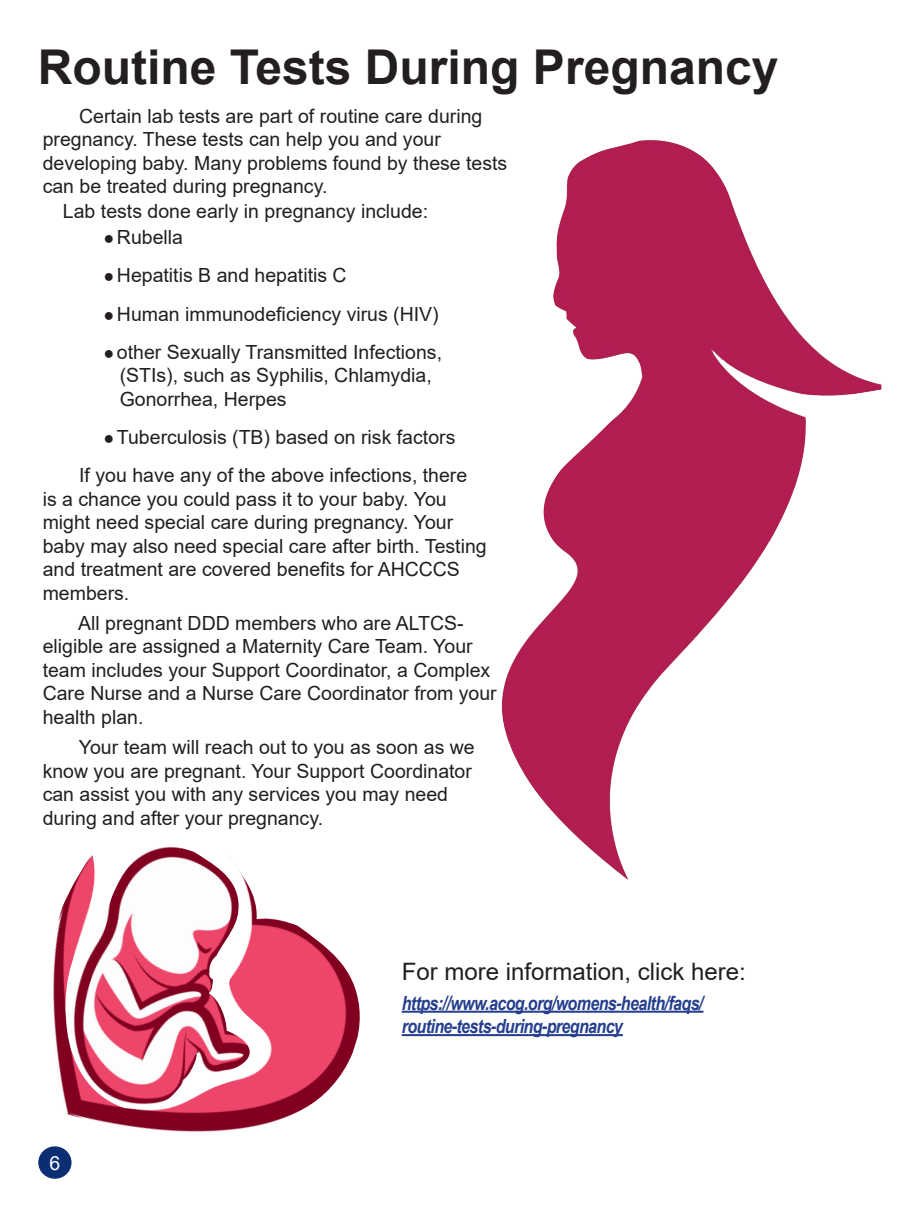
<style>
.page{position:relative;width:918px;height:1215px;background:#fff}
.page>*{position:absolute;margin:0;border:0;box-sizing:border-box;transform-origin:0 0}
.t1{font:700 48px "Arial";color:#231f20}
.Paragraph_Style_1{font:24px "Arial";color:#231f20}
.Paragraph_Style_1-2{font:19.5px/23.5px "Arial";color:#231f20}
.Paragraph_Style_1-3{font:italic 700 19.5px/23.4px "Arial Narrow";letter-spacing:-.03em;color:#253f8e}
.Paragraph_Style_1-4{font:19.5px "Arial";color:#fff}
.s1{font-family:"Noto Serif";font-size:18px}
</style>
<div class="page">
<img style="left:53px;top:846px;width:307px;height:286px">
<img style="left:502px;top:140px;width:379px;height:739px">
<hr style="left:402px;top:1011px;width:301px;height:2px;background:#253f8e">
<hr style="left:402px;top:1034px;width:221px;height:2px;background:#253f8e">
<div style="left:38px;top:1146px;width:34px;height:33px;background:#0b2d72;border-radius:50%"></div>
<p class="t1" style="left:38px;top:33px;width:742px">Routine Tests During Pregnancy</p>
<p class="Paragraph_Style_1-2" style="left:43px;top:104px;width:466px;text-indent:37px">Certain lab tests are part of routine care during pregnancy. These tests can help you and your developing baby. Many problems found by these tests can be treated during pregnancy.</p>
<p class="Paragraph_Style_1-2" style="left:63px;top:199px;width:367px">Lab tests done early in pregnancy include:</p>
<p class="Paragraph_Style_1-2" style="left:103px;top:225px;width:81px"><span class="s1">●</span>Rubella</p>
<p class="Paragraph_Style_1-2" style="left:103px;top:264px;width:245px"><span class="s1">●</span>Hepatitis B and hepatitis C</p>
<p class="Paragraph_Style_1-2" style="left:103px;top:302px;width:337px"><span class="s1">●</span>Human immunodeficiency virus (HIV)</p>
<p class="Paragraph_Style_1-2" style="left:120px;top:340px;width:324px;text-indent:-16px"><span class="s1">●</span>other Sexually Transmitted Infections, (STIs), such as Syphilis, Chlamydia,<br>Gonorrhea, Herpes</p>
<p class="Paragraph_Style_1-2" style="left:103px;top:425px;width:353px"><span class="s1">●</span>Tuberculosis (TB) based on risk factors</p>
<p class="Paragraph_Style_1-2" style="left:43px;top:463px;width:446px;text-indent:37px">If you have any of the above infections, there<br>is a chance you could pass it to your baby. You might need special care during pregnancy. Your baby may also need special care after birth. Testing and treatment are covered benefits for AHCCCS members.</p>
<p class="Paragraph_Style_1-2" style="left:43px;top:611px;width:456px;text-indent:35px">All pregnant DDD members who are ALTCS&shy;eligible are assigned a Maternity Care Team. Your team includes your Support Coordinator, a Complex Care Nurse and a Nurse Care Coordinator from your health plan.</p>
<p class="Paragraph_Style_1-2" style="left:43px;top:735px;width:434px;text-indent:36px">Your team will reach out to you as soon as we know you are pregnant. Your Support Coordinator can assist you with any services you may need during and after your pregnancy.</p>
<p class="Paragraph_Style_1-4" style="left:49px;top:1149px;width:12px">6</p>
<p class="Paragraph_Style_1" style="left:402px;top:955px;width:346px">For more information, click here:</p>
<p class="Paragraph_Style_1-3" style="left:402px;top:990px;width:303px">https://www.acog.org/womens-health/faqs/ routine-tests-during-pregnancy</p>
</div>
